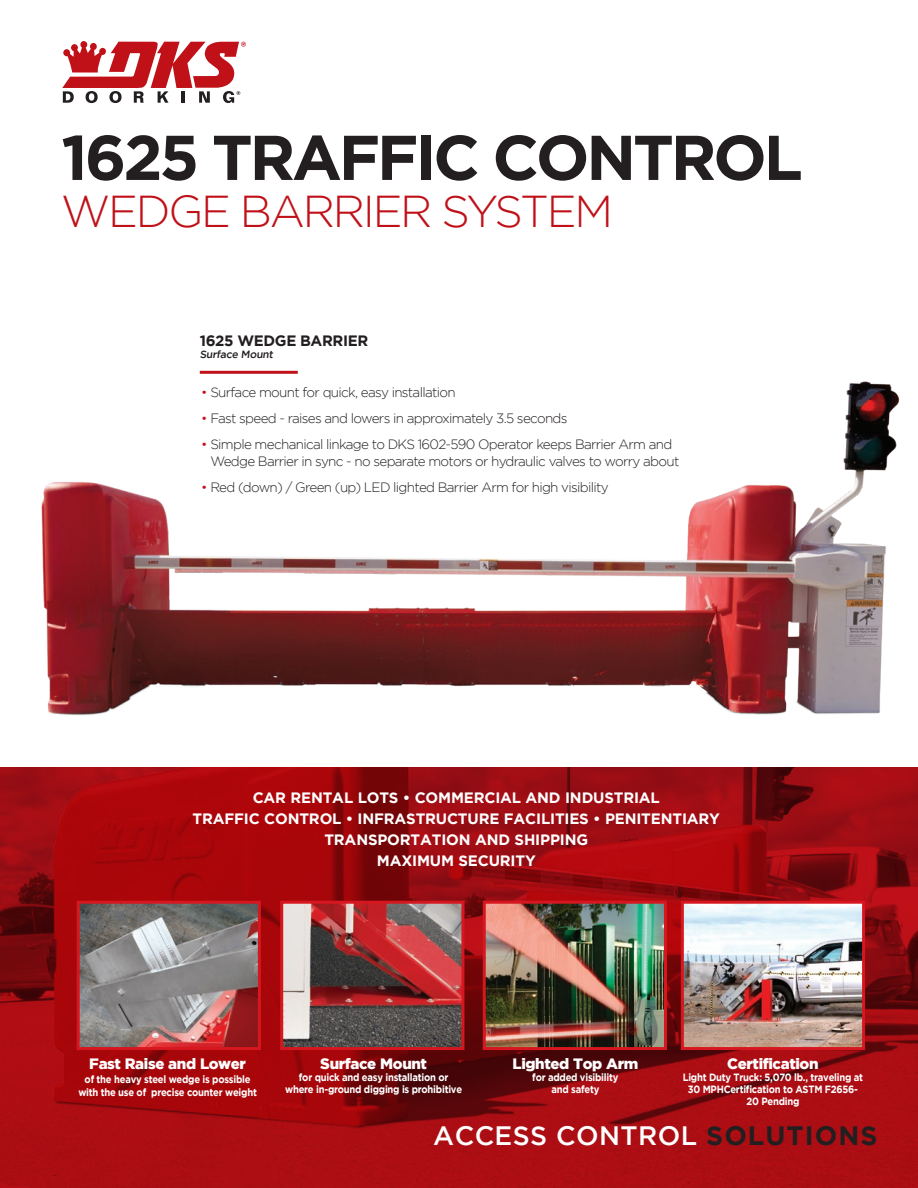
<style>
.page{position:relative;width:918px;height:1188px;background:#fff}
.page>*{position:absolute;margin:0;border:0;box-sizing:border-box;transform-origin:0 0}
.t1{font:700 63.15px "Gotham";letter-spacing:-.05em;color:#231f20}
.t2{font:300 44.55px "Gotham";letter-spacing:-.05em;color:#c01119}
.t3{font:500 26.55px "Gotham";letter-spacing:.015em;color:#fff}
.t4{font:700 15px/21px "Gotham";letter-spacing:-.01em;color:#fff;text-align:center}
.t5{font:900 15px "Gotham";letter-spacing:-.025em;color:#fff}
.t6{font:700 15px "Gotham";letter-spacing:-.025em;color:#231f20}
.t7{font:300 13.5px/16.5px "Gotham";letter-spacing:-.05em;color:#231f20}
.t8{font:700 10.5px/12px "Gotham";letter-spacing:-.025em;color:#fff;text-align:center;scale:.9 1}
.t9{font:500 10.5px "Gotham";color:#231f20}
.s1{color:#c01119}
.s2{font-weight:700;color:#231f20}
</style>
<div class="page">
<img style="left:41px;top:381px;width:859px;height:334px">
<img style="left:0;top:768px;width:918px;height:420px">
<img style="left:81px;top:905px;width:176px;height:141px">
<div style="left:77px;top:901px;width:184px;height:149px;border:3px solid #d7171f"></div>
<img style="left:284px;top:905px;width:176px;height:141px">
<div style="left:280px;top:901px;width:184px;height:149px;border:3px solid #d7171f"></div>
<img style="left:487px;top:905px;width:176px;height:141px">
<div style="left:483px;top:901px;width:184px;height:149px;border:3px solid #d7171f"></div>
<img style="left:685px;top:905px;width:176px;height:141px">
<div style="left:681px;top:901px;width:184px;height:149px;border:3px solid #d7171f"></div>
<svg style="left:62px;top:41px;width:184px;height:62px"></svg>
<hr style="left:200px;top:371px;width:98px;height:3px;background:#c01119">
<h1 class="t1" style="left:61px;top:121px;width:743px">1625 TRAFFIC CONTROL</h1>
<h2 class="t2" style="left:61px;top:187px;width:553px">WEDGE BARRIER SYSTEM</h2>
<p class="t6" style="left:200px;top:332px;width:170px">1625 WEDGE BARRIER</p>
<p class="t9" style="left:200px;top:348px;width:76px">Surface Mount</p>
<p class="t7" style="left:201px;top:384px;width:256px"><span class="s1">•</span> Surface mount for quick, easy installation</p>
<p class="t7" style="left:201px;top:410px;width:368px"><span class="s1">•</span> Fast speed - raises and lowers in approximately 3.5 seconds</p>
<p class="t7" style="left:210px;top:436px;width:471px;text-indent:-9px"><span class="s1">•</span> Simple mechanical linkage to DKS 1602-590 Operator keeps Barrier Arm and<br>Wedge Barrier in sync - no separate motors or hydraulic valves to worry about</p>
<p class="t7" style="left:201px;top:479px;width:409px"><span class="s1">•</span> Red (down) / Green (up) LED lighted Barrier Arm for high visibility</p>
<p class="t4" style="left:193px;top:786px;width:529px">CAR RENTAL LOTS • COMMERCIAL AND INDUSTRIAL<br>TRAFFIC CONTROL • INFRASTRUCTURE FACILITIES • PENITENTIARY TRANSPORTATION AND SHIPPING<br>MAXIMUM SECURITY</p>
<p class="t5" style="left:89px;top:1055px;width:158px">Fast Raise and Lower</p>
<p class="t8" style="left:78px;top:1072px;width:200px;line-height:13.5px">of the heavy steel wedge is possible with the use of precise counter weight</p>
<p class="t5" style="left:320px;top:1055px;width:108px">Surface Mount</p>
<p class="t8" style="left:285px;top:1071px;width:198px">for quick and easy installation or where in-ground digging is prohibitive</p>
<p class="t5" style="left:513px;top:1055px;width:127px">Lighted Top Arm</p>
<p class="t8" style="left:532px;top:1071px;width:97px">for added visibility and safety</p>
<p class="t5" style="left:727px;top:1055px;width:93px">Certification</p>
<p class="t8" style="left:683px;top:1071px;width:202px">Light Duty Truck: 5,070 lb., traveling at<br>30 MPHCertification to ASTM F2656-<br>20 Pending</p>
<h3 class="t3" style="left:433px;top:1120px;width:446px">ACCESS CONTROL <span class="s2">SOLUTIONS</span></h3>
</div>
